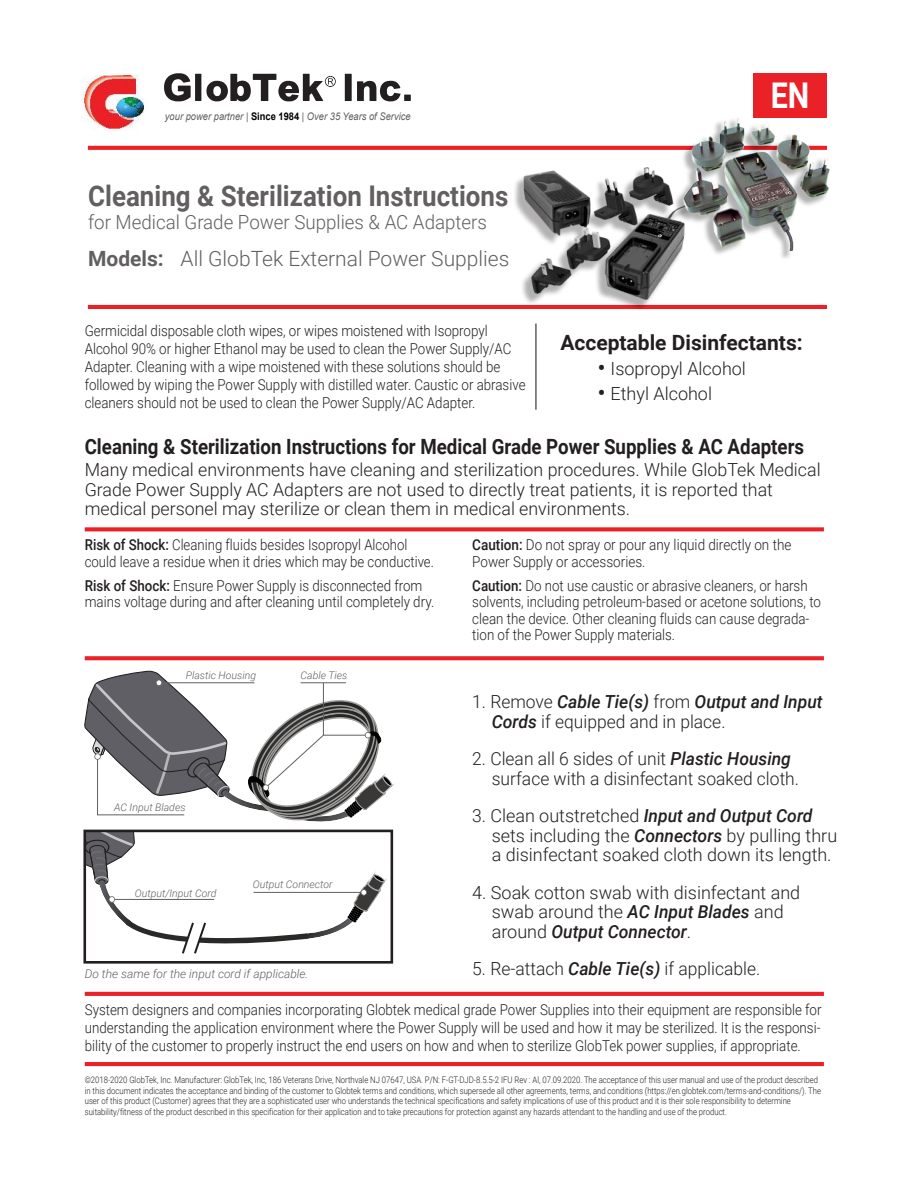
<style>
.page{position:relative;width:918px;height:1188px;background:#fff}
.page>*{position:absolute;margin:0;border:0;box-sizing:border-box;transform-origin:0 0}
.t1{font:700 35.4px "Roboto";color:#fff;scale:.86 1}
.t2{font:700 28.5px "Roboto";color:#625f60;scale:.91 1}
.t3{font:700 21px "Roboto";color:#231f20;scale:.89 1}
.t4{font:300 21px "Roboto";color:#625f60}
.t5{font:700 21px "Roboto";color:#231f20}
.t6{font:300 19.5px "Roboto";color:#625f60;scale:.96 1}
.t7{font:300 18px/19.5px "Roboto";color:#231f20}
.t8{font:300 15px/18px "Roboto";color:#231f20;scale:.89 1}
.t9{font:300 15px/16.5px "Roboto";color:#231f20;scale:.88 1}
.t10{font:300 15px/16.5px "Roboto";color:#231f20;scale:.9 1}
.t11{font:italic 300 12px "Roboto";color:#625f60}
.t12{font:italic 300 10.5px "Roboto";color:#625f60}
.t13{font:italic 10.5px "Arial";color:#625f60;scale:.89 1}
.t14{font:300 9px/10.5px "Roboto";color:#231f20;scale:.86 1}
.s1{font-weight:700;font-style:normal;color:#000}
.s2{font-weight:700}
.s3{font-weight:700;font-size:21px}
.s4{font-weight:500}
.s5{font-weight:500;font-style:italic}
</style>
<div class="page">
<svg style="left:164px;top:73px;width:172px;height:28px"></svg>
<svg style="left:345px;top:74px;width:66px;height:27px"></svg>
<svg style="left:88px;top:146px;width:584px;height:4px;background:#eb262d"></svg>
<hr style="left:88px;top:305px;width:739px;height:4px;background:#eb2128">
<svg style="left:85px;top:992px;width:739px;height:4px;background:#eb242b"></svg>
<hr style="left:85px;top:1062px;width:739px;height:4px;background:#eb2128">
<svg style="left:85px;top:527px;width:739px;height:4px;background:#ec3339"></svg>
<svg style="left:85px;top:656px;width:739px;height:4px;background:#ec2c32"></svg>
<div style="left:753px;top:73px;width:74px;height:44px;background:#eb2128"></div>
<img style="left:81px;top:76px;width:64px;height:54px">
<img style="left:514px;top:167px;width:184px;height:140px">
<img style="left:672px;top:145px;width:119px;height:117px">
<img style="left:681px;top:117px;width:149px;height:134px">
<div style="left:83px;top:830px;width:310px;height:134px;border:3px solid #231f20"></div>
<hr style="left:535px;top:324px;width:2px;height:86px;background:#625f60">
<svg style="left:85px;top:831px;width:307px;height:125px"></svg>
<svg style="left:84px;top:670px;width:311px;height:152px"></svg>
<p class="t13" style="left:165px;top:112px;width:278px">your power partner | <span class="s1">Since 1984</span> | Over 35 Years of Service</p>
<h2 class="t2" style="left:88px;top:184px;width:463px">Cleaning &amp; Sterilization Instructions</h2>
<h3 class="t6" style="left:88px;top:214px;width:417px">for Medical Grade Power Supplies &amp; AC Adapters</h3>
<h3 class="t4" style="left:88px;top:249px;width:423px"><span class="s2">Models:</span> All GlobTek External Power Supplies</h3>
<h1 class="t1" style="left:771px;top:81px;width:46px">EN</h1>
<p class="t8" style="left:85px;top:323px;width:497px">Germicidal disposable cloth wipes, or wipes moistened with Isopropyl Alcohol 90% or higher Ethanol may be used to clean the Power Supply/AC Adapter. Cleaning with a wipe moistened with these solutions should be followed by wiping the Power Supply with distilled water. Caustic or abrasive cleaners should not be used to clean the Power Supply/AC Adapter.</p>
<h3 class="t5" style="left:560px;top:334px;width:244px">Acceptable Disinfectants:</h3>
<p class="t7" style="left:598px;top:357px;width:150px;line-height:25.2px"><span class="s3">ï</span> Isopropyl Alcohol <span class="s3">ï</span> Ethyl Alcohol</p>
<h3 class="t3" style="left:85px;top:438px;width:810px">Cleaning &amp; Sterilization Instructions for Medical Grade Power Supplies &amp; AC Adapters</h3>
<p class="t7" style="left:85px;top:461px;width:737px">Many medical environments have cleaning and sterilization procedures. While GlobTek Medical<br>Grade Power Supply AC Adapters are not used to directly treat patients, it is reported that medical personel may sterilize or clean them in medical environments.</p>
<p class="t9" style="left:85px;top:538px;width:398px"><span class="s4">Risk of Shock:</span> Cleaning fluids besides Isopropyl Alcohol could leave a residue when it dries which may be conductive.</p>
<p class="t8" style="left:85px;top:578px;width:394px;line-height:16.5px"><span class="s4">Risk of Shock:</span> Ensure Power Supply is disconnected from mains voltage during and after cleaning until completely dry.</p>
<p class="t12" style="left:186px;top:671px;width:72px">Plastic Housing</p>
<p class="t12" style="left:301px;top:671px;width:48px">Cable Ties</p>
<p class="t10" style="left:472px;top:538px;width:356px"><span class="s4">Caution:</span> Do not spray or pour any liquid directly on the<br>Power Supply or accessories.</p>
<p class="t8" style="left:472px;top:578px;width:393px;line-height:16.5px"><span class="s4">Caution:</span> Do not use caustic or abrasive cleaners, or harsh solvents, including petroleum-based or acetone solutions, to clean the device. Other cleaning fluids can cause degrada&shy;tion of the Power Supply materials.</p>
<p class="t7" style="left:492px;top:693px;width:332px;text-indent:-20px">1. Remove <span class="s5">Cable Tie(s)</span> from <span class="s5">Output and Input<br>Cords</span> if equipped and in place.</p>
<p class="t7" style="left:492px;top:750px;width:309px;text-indent:-20px">2. Clean all 6 sides of unit <span class="s5">Plastic Housing </span>surface with a disinfectant soaked cloth.</p>
<p class="t7" style="left:492px;top:807px;width:347px;text-indent:-19px">3. Clean outstretched <span class="s5">Input and Output Cord </span>sets including the <span class="s5">Connectors</span> by pulling thru a disinfectant soaked cloth down its length.</p>
<p class="t7" style="left:492px;top:884px;width:310px;text-indent:-19px">4. Soak cotton swab with disinfectant and swab around the <span class="s5">AC Input Blades</span> and around <span class="s5">Output Connector</span>.</p>
<p class="t7" style="left:472px;top:960px;width:289px">5. Re-attach <span class="s5">Cable Tie(s)</span> if applicable.</p>
<p class="t12" style="left:114px;top:803px;width:73px">AC Input Blades</p>
<p class="t12" style="left:253px;top:880px;width:81px">Output Connector</p>
<p class="t12" style="left:135px;top:889px;width:83px">Output/Input Cord</p>
<p class="t11" style="left:85px;top:969px;width:225px">Do the same for the input cord if applicable.</p>
<p class="t8" style="left:85px;top:1002px;width:829px;text-align:justify">System designers and companies incorporating Globtek medical grade Power Supplies into their equipment are responsible for understanding the application environment where the Power Supply will be used and how it may be sterilized. It is the responsi&shy;bility of the customer to properly instruct the end users on how and when to sterilize GlobTek power supplies, if appropriate.</p>
<p class="t14" style="left:85px;top:1075px;width:858px">©2018-2020 GlobTek, Inc. Manufacturer: GlobTek, Inc, 186 Veterans Drive, Northvale NJ 07647, USA. P/N: F-GT-DJD-8.5.5-2 IFU Rev : Al, 07.09.2020. The acceptance of this user manual and use of the product described in this document indicates the acceptance and binding of the customer to Globtek terms and conditions, which supersede all other agreements, terms, and conditions (https://en.globtek.com/terms-and-conditions/). The user of this product (Customer) agrees that they are a sophisticated user who understands the technical specifications and safety implications of use of this product and it is their sole responsibility to determine suitability/fitness of the product described in this specification for their application and to take precautions for protection against any hazards attendant to the handling and use of the product.</p>
</div>
